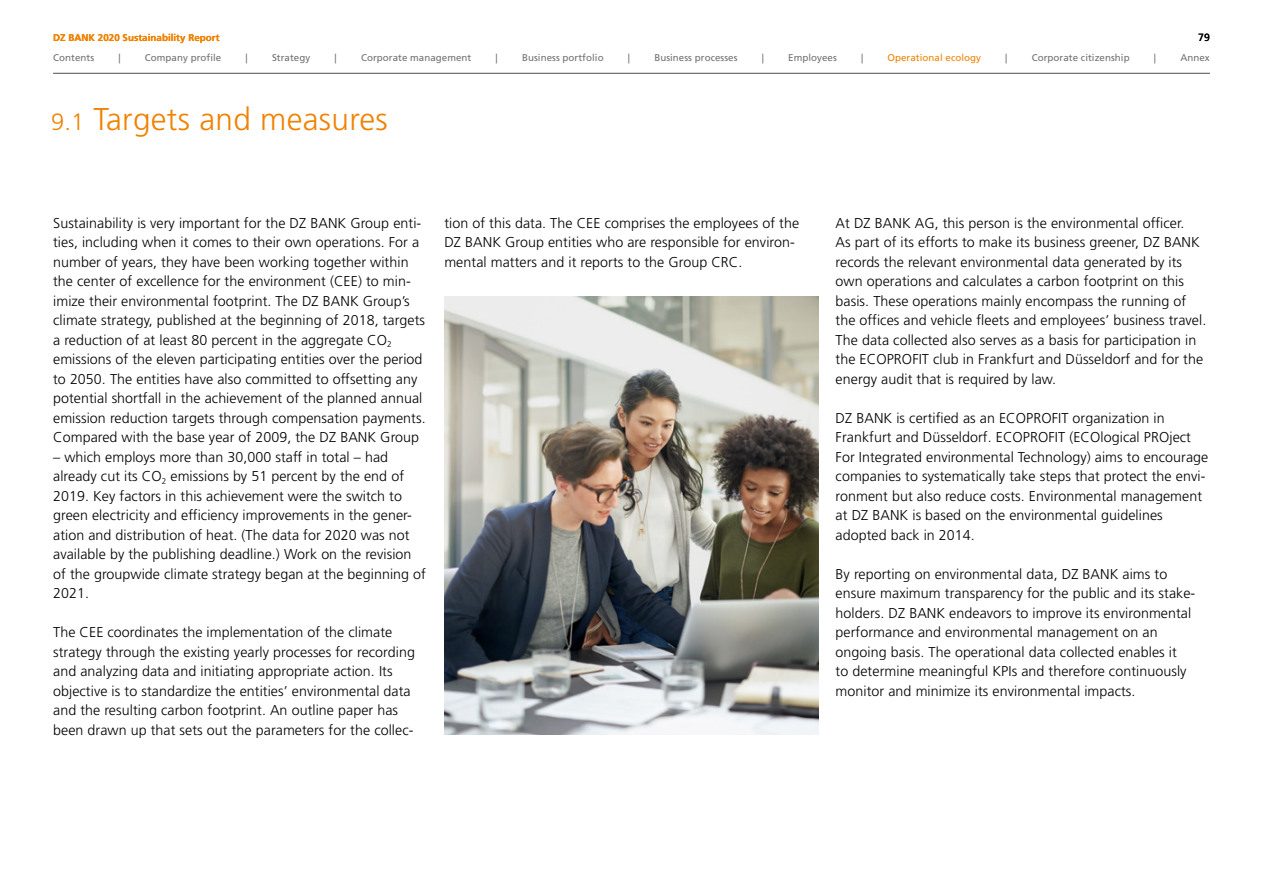
<style>
.page{position:relative;width:1263px;height:893px;background:#fff}
.page>*{position:absolute;margin:0;border:0;box-sizing:border-box;transform-origin:0 0}
.H-2_Orange_im_Inhalt{font:300 31.5px "Frutiger LT Std";letter-spacing:.01em;color:#f08200}
.Copy_Schwarz_9_5_pt{font:300 14.25px/19.5px "Frutiger LT Std";letter-spacing:.005em;color:#000}
.t1{font:10.5px "Frutiger LT Std";color:#000}
.t2{font:9.75px "Frutiger LT Std";letter-spacing:.005em;color:#707172}
.t3{font:700 9.75px "Frutiger LT Std";letter-spacing:.005em;color:#f08200}
.Navigation_Grau_6_5{font:9.75px "Frutiger LT Std";letter-spacing:.005em;color:#f08200}
.s1{font-size:23.7px}
</style>
<div class="page">
<img style="left:444px;top:296px;width:375px;height:439px">
<hr style="left:53px;top:73px;width:1157px;height:1px;background:#707172">
<p class="t3" style="left:53px;top:32px;width:168px">DZ BANK 2020 Sustainability Report</p>
<p class="t1" style="left:1198px;top:32px;width:13px">79</p>
<p class="t2" style="left:53px;top:52px;width:42px">Contents</p>
<p class="t2" style="left:118px;top:52px;width:4px">|</p>
<p class="t2" style="left:145px;top:52px;width:78px">Company profile</p>
<p class="t2" style="left:246px;top:52px;width:4px">|</p>
<p class="t2" style="left:272px;top:52px;width:40px">Strategy</p>
<p class="t2" style="left:335px;top:52px;width:4px">|</p>
<p class="t2" style="left:361px;top:52px;width:112px">Corporate management</p>
<p class="t2" style="left:496px;top:52px;width:4px">|</p>
<p class="t2" style="left:522px;top:52px;width:83px">Business portfolio</p>
<p class="t2" style="left:628px;top:52px;width:4px">|</p>
<p class="t2" style="left:654px;top:52px;width:85px">Business processes</p>
<p class="t2" style="left:762px;top:52px;width:4px">|</p>
<p class="t2" style="left:788px;top:52px;width:50px">Employees</p>
<p class="t2" style="left:861px;top:52px;width:4px">|</p>
<p class="Navigation_Grau_6_5" style="left:887px;top:52px;width:95px">Operational ecology</p>
<p class="t2" style="left:1005px;top:52px;width:4px">|</p>
<p class="t2" style="left:1032px;top:52px;width:99px">Corporate citizenship</p>
<p class="t2" style="left:1154px;top:52px;width:4px">|</p>
<p class="t2" style="left:1180px;top:52px;width:31px">Annex</p>
<p class="H-2_Orange_im_Inhalt" style="left:51px;top:101px;width:338px"><span class="s1">9.1</span> Targets and measures</p>
<p class="Copy_Schwarz_9_5_pt" style="left:53px;top:213px;width:374px">Sustainability is very important for the DZ BANK Group enti&shy;ties, including when it comes to their own operations. For a number of years, they have been working together within the center of excellence for the environment (CEE) to min&shy;imize their environmental footprint. The DZ BANK Group’s climate strategy, published at the beginning of 2018, targets a reduction of at least 80 percent in the aggregate CO<sub>2 </sub>emissions of the eleven participating entities over the period to 2050. The entities have also committed to offsetting any potential shortfall in the achievement of the planned annual emission reduction targets through compensation payments.<br>Compared with the base year of 2009, the DZ BANK Group</p>
<p class="Copy_Schwarz_9_5_pt" style="left:53px;top:447px;width:374px">– which employs more than 30,000 staff in total – had already cut its CO<sub>2</sub> emissions by 51 percent by the end of 2019. Key factors in this achievement were the switch to green electricity and efficiency improvements in the gener&shy;ation and distribution of heat. (The data for 2020 was not available by the publishing deadline.) Work on the revision of the groupwide climate strategy began at the beginning of 2021.</p>
<p class="Copy_Schwarz_9_5_pt" style="left:53px;top:623px;width:363px">The CEE coordinates the implementation of the climate strategy through the existing yearly processes for recording and analyzing data and initiating appropriate action. Its objective is to standardize the entities’ environmental data and the resulting carbon footprint. An outline paper has been drawn up that sets out the parameters for the collec-</p>
<p class="Copy_Schwarz_9_5_pt" style="left:444px;top:213px;width:356px">tion of this data. The CEE comprises the employees of the<br>DZ BANK Group entities who are responsible for environ&shy;mental matters and it reports to the Group CRC.</p>
<p class="Copy_Schwarz_9_5_pt" style="left:836px;top:213px;width:372px">At DZ BANK AG, this person is the environmental officer.<br>As part of its efforts to make its business greener, DZ BANK records the relevant environmental data generated by its own operations and calculates a carbon footprint on this basis. These operations mainly encompass the running of the offices and vehicle fleets and employees’ business travel.<br>The data collected also serves as a basis for participation in the ECOPROFIT club in Frankfurt and Düsseldorf and for the energy audit that is required by law.</p>
<p class="Copy_Schwarz_9_5_pt" style="left:836px;top:408px;width:374px">DZ BANK is certified as an ECOPROFIT organization in Frankfurt and Düsseldorf. ECOPROFIT (ECOlogical PROject For Integrated environmental Technology) aims to encourage companies to systematically take steps that protect the envi&shy;ronment but also reduce costs. Environmental management at DZ BANK is based on the environmental guidelines adopted back in 2014.</p>
<p class="Copy_Schwarz_9_5_pt" style="left:836px;top:564px;width:361px">By reporting on environmental data, DZ BANK aims to ensure maximum transparency for the public and its stake&shy;holders. DZ BANK endeavors to improve its environmental performance and environmental management on an ongoing basis. The operational data collected enables it<br>to determine meaningful KPIs and therefore continuously monitor and minimize its environmental impacts.</p>
</div>
